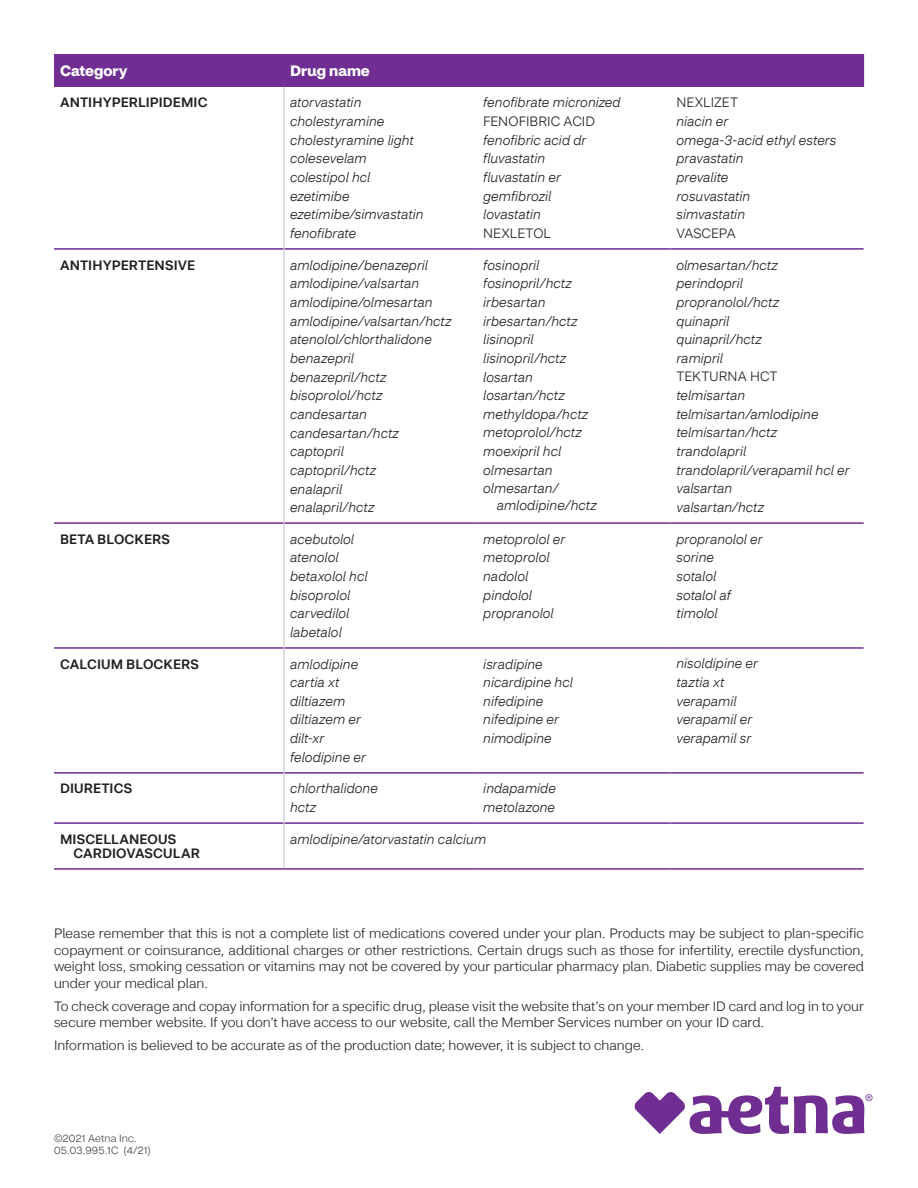
<style>
.page{position:relative;width:918px;height:1188px;background:#fff}
.page>*{position:absolute;margin:0;border:0;box-sizing:border-box;transform-origin:0 0}
.t1{font:700 15px "CVS Health Sans";color:#fff}
.t2{font:italic 300 13.5px/18.6px "CVS Health Sans";letter-spacing:.005em;color:#231f20}
.t3{font:300 13.5px/16.5px "CVS Health Sans";color:#231f20;text-align:justify}
.t4{font:500 13.5px/14.2px "CVS Health Sans";letter-spacing:.01em;color:#231f20}
.t5{font:300 10.5px "CVS Health Sans";letter-spacing:.02em;color:#3e3e3f}
.s1{font-style:normal}
</style>
<div class="page">
<div style="left:54px;top:54px;width:230px;height:33px;background:#702d92"></div>
<div style="left:284px;top:54px;width:580px;height:33px;background:#702d92"></div>
<hr style="left:54px;top:248px;width:230px;height:2px;background:#702d92">
<hr style="left:54px;top:522px;width:230px;height:2px;background:#702d92">
<hr style="left:54px;top:647px;width:230px;height:2px;background:#702d92">
<hr style="left:54px;top:772px;width:230px;height:2px;background:#702d92">
<hr style="left:54px;top:822px;width:230px;height:2px;background:#702d92">
<hr style="left:54px;top:868px;width:230px;height:2px;background:#702d92">
<hr style="left:284px;top:248px;width:193px;height:2px;background:#702d92">
<hr style="left:477px;top:248px;width:193px;height:2px;background:#702d92">
<hr style="left:284px;top:522px;width:193px;height:2px;background:#702d92">
<hr style="left:477px;top:522px;width:193px;height:2px;background:#702d92">
<hr style="left:284px;top:647px;width:193px;height:2px;background:#702d92">
<hr style="left:477px;top:647px;width:193px;height:2px;background:#702d92">
<hr style="left:284px;top:772px;width:193px;height:2px;background:#702d92">
<hr style="left:477px;top:772px;width:193px;height:2px;background:#702d92">
<hr style="left:284px;top:822px;width:193px;height:2px;background:#702d92">
<hr style="left:477px;top:822px;width:193px;height:2px;background:#702d92">
<hr style="left:284px;top:868px;width:193px;height:2px;background:#702d92">
<hr style="left:477px;top:868px;width:193px;height:2px;background:#702d92">
<hr style="left:670px;top:248px;width:194px;height:2px;background:#702d92">
<hr style="left:670px;top:522px;width:194px;height:2px;background:#702d92">
<hr style="left:670px;top:647px;width:194px;height:2px;background:#702d92">
<hr style="left:670px;top:772px;width:194px;height:2px;background:#702d92">
<hr style="left:670px;top:822px;width:194px;height:2px;background:#702d92">
<hr style="left:670px;top:868px;width:194px;height:2px;background:#702d92">
<hr style="left:284px;top:87px;width:1px;height:162px;background:#bcbdc0">
<hr style="left:284px;top:249px;width:1px;height:274px;background:#bcbdc0">
<hr style="left:284px;top:523px;width:1px;height:125px;background:#bcbdc0">
<hr style="left:284px;top:648px;width:1px;height:125px;background:#bcbdc0">
<hr style="left:284px;top:773px;width:1px;height:50px;background:#bcbdc0">
<hr style="left:284px;top:823px;width:1px;height:45px;background:#bcbdc0">
<svg style="left:634px;top:1087px;width:239px;height:47px"></svg>
<p class="t1" style="left:60px;top:61px;width:69px">Category</p>
<p class="t1" style="left:290px;top:61px;width:81px">Drug name</p>
<p class="t4" style="left:60px;top:96px;width:149px">ANTIHYPERLIPIDEMIC</p>
<p class="t2" style="left:290px;top:94px;width:135px">atorvastatin cholestyramine cholestyramine light colesevelam colestipol hcl ezetimibe ezetimibe/simvastatin fenofibrate</p>
<p class="t2" style="left:483px;top:93px;width:139px">fenofibrate micronized<br><span class="s1">FENOFIBRIC ACID </span>fenofibric acid dr fluvastatin<br>fluvastatin er gemfibrozil<br>lovastatin<br><span class="s1">NEXLETOL</span></p>
<p class="t2" style="left:676px;top:93px;width:161px"><span class="s1">NEXLIZET<br></span>niacin er<br>omega-3-acid ethyl esters pravastatin<br>prevalite<br>rosuvastatin<br>simvastatin<br><span class="s1">VASCEPA</span></p>
<p class="t4" style="left:60px;top:258px;width:137px">ANTIHYPERTENSIVE</p>
<p class="t2" style="left:290px;top:256px;width:163px">amlodipine/benazepril amlodipine/valsartan amlodipine/olmesartan amlodipine/valsartan/hctz atenolol/chlorthalidone benazepril benazepril/hctz bisoprolol/hctz candesartan candesartan/hctz captopril<br>captopril/hctz<br>enalapril<br>enalapril/hctz</p>
<p class="t2" style="left:483px;top:256px;width:107px">fosinopril fosinopril/hctz irbesartan irbesartan/hctz lisinopril lisinopril/hctz losartan losartan/hctz methyldopa/hctz metoprolol/hctz moexipril hcl olmesartan olmesartan/</p>
<p class="t2" style="left:676px;top:256px;width:175px">olmesartan/hctz<br>perindopril<br>propranolol/hctz<br>quinapril<br>quinapril/hctz<br>ramipril<br><span class="s1">TEKTURNA HCT </span>telmisartan telmisartan/amlodipine telmisartan/hctz trandolapril trandolapril/verapamil hcl er valsartan<br>valsartan/hctz</p>
<p class="t2" style="left:497px;top:496px;width:102px">amlodipine/hctz</p>
<p class="t4" style="left:60px;top:532px;width:111px">BETA BLOCKERS</p>
<p class="t2" style="left:290px;top:530px;width:79px">acebutolol atenolol betaxolol hcl bisoprolol carvedilol labetalol</p>
<p class="t2" style="left:483px;top:530px;width:83px">metoprolol er metoprolol nadolol pindolol propranolol</p>
<p class="t2" style="left:676px;top:530px;width:88px">propranolol er sorine<br>sotalol<br>sotalol af timolol</p>
<p class="t4" style="left:60px;top:657px;width:140px">CALCIUM BLOCKERS</p>
<p class="t2" style="left:290px;top:655px;width:77px">amlodipine cartia xt diltiazem diltiazem er dilt-xr felodipine er</p>
<p class="t2" style="left:483px;top:655px;width:91px">isradipine nicardipine hcl nifedipine nifedipine er nimodipine</p>
<p class="t2" style="left:676px;top:655px;width:83px">nisoldipine er taztia xt verapamil verapamil er verapamil sr</p>
<p class="t4" style="left:60px;top:782px;width:74px">DIURETICS</p>
<p class="t2" style="left:290px;top:779px;width:89px">chlorthalidone hctz</p>
<p class="t2" style="left:483px;top:779px;width:74px">indapamide metolazone</p>
<p class="t4" style="left:74px;top:832px;width:128px;text-indent:-14px">MISCELLANEOUS<br>CARDIOVASCULAR</p>
<p class="t2" style="left:290px;top:830px;width:198px">amlodipine/atorvastatin calcium</p>
<p class="t3" style="left:54px;top:925px;width:812px">Please remember that this is not a complete list of medications covered under your plan. Products may be subject to plan-specific copayment or coinsurance, additional charges or other restrictions. Certain drugs such as those for infertility, erectile dysfunction, weight loss, smoking cessation or vitamins may not be covered by your particular pharmacy plan. Diabetic supplies may be covered under your medical plan.</p>
<p class="t3" style="left:54px;top:998px;width:812px">To check coverage and copay information for a specific drug, please visit the website that’s on your member ID card and log in to your secure member website. If you don’t have access to our website, call the Member Services number on your ID card.</p>
<p class="t3" style="left:54px;top:1037px;width:591px">Information is believed to be accurate as of the production date; however, it is subject to change.</p>
<p class="t5" style="left:54px;top:1132px;width:84px">©2021 Aetna Inc.</p>
<p class="t5" style="left:54px;top:1144px;width:98px">05.03.995.1C (4/21)</p>
</div>
